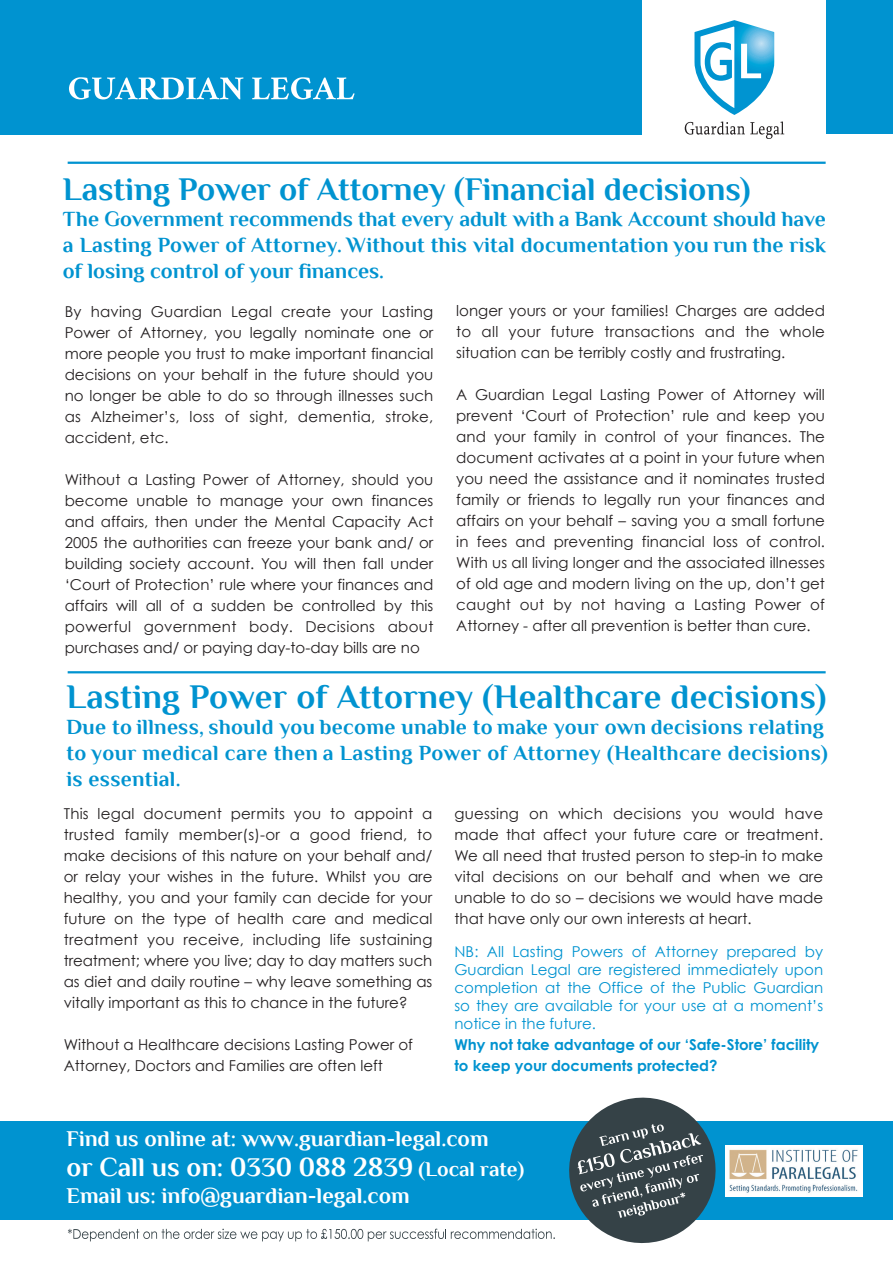
<style>
.page{position:relative;width:893px;height:1263px;background:#fff}
.page>*{position:absolute;margin:0;border:0;box-sizing:border-box;transform-origin:0 0}
.t1{font:700 34.5px "Philosopher";letter-spacing:.01em;color:#0093d0}
.t2{font:700 33px "Philosopher";color:#0093d0}
.t3{font:700 27px "Philosopher";color:#fff}
.t4{font:700 22.5px "Philosopher";color:#fff}
.t5{font:700 21.6px/26.1px "Philosopher";letter-spacing:.015em;color:#0093d0;text-align:justify}
.t6{font:15px/21px "Century Gothic";color:#231f20;text-align:justify}
.t7{font:15px/18px "Century Gothic";color:#0093d0;text-align:justify}
.t8{font:700 15px/21px "Century Gothic";color:#0093d0}
.s1{font-size:21px}
</style>
<div class="page">
<div style="left:0;top:0;width:642px;height:134px;background:#0093d0"></div>
<div style="left:826px;top:0;width:67px;height:134px;background:#0093d0"></div>
<hr style="left:68px;top:162px;width:758px;height:2px;background:#0093d0">
<hr style="left:68px;top:671px;width:758px;height:2px;background:#0093d0">
<svg style="left:69px;top:77px;width:174px;height:22px"></svg>
<svg style="left:252px;top:77px;width:103px;height:22px"></svg>
<svg style="left:685px;top:122px;width:99px;height:17px"></svg>
<svg style="left:694px;top:20px;width:80px;height:95px"></svg>
<div style="left:0;top:1121px;width:893px;height:99px;background:#0093d0"></div>
<svg style="left:569px;top:1097px;width:147px;height:147px"></svg>
<svg style="left:68px;top:1229px;width:487px;height:12px"></svg>
<img style="left:726px;top:1146px;width:137px;height:50px">
<h2 class="t2" style="left:63px;top:171px;width:689px">Lasting Power of Attorney (Financial decisions)</h2>
<h3 class="t5" style="left:63px;top:206px;width:765px">The Government recommends that every adult with a Bank Account should have a Lasting Power of Attorney. Without this vital documentation you run the risk of losing control of your finances.</h3>
<p class="t6" style="left:65px;top:301px;width:370px">By having Guardian Legal create your Lasting Power of Attorney, you legally nominate one or more people you trust to make important financial decisions on your behalf in the future should you no longer be able to do so through illnesses such as Alzheimer’s, loss of sight, dementia, stroke, accident, etc.</p>
<p class="t6" style="left:65px;top:469px;width:370px">Without a Lasting Power of Attorney, should you become unable to manage your own finances and affairs, then under the Mental Capacity Act 2005 the authorities can freeze your bank and/ or building society account. You will then fall under ‘Court of Protection’ rule where your finances and affairs will all of a sudden be controlled by this powerful government body. Decisions about purchases and/ or paying day-to-day bills are no</p>
<p class="t6" style="left:456px;top:300px;width:370px">longer yours or your families! Charges are added to all your future transactions and the whole situation can be terribly costly and frustrating.</p>
<p class="t6" style="left:456px;top:384px;width:370px">A Guardian Legal Lasting Power of Attorney will prevent ‘Court of Protection’ rule and keep you and your family in control of your finances. The document activates at a point in your future when you need the assistance and it nominates trusted family or friends to legally run your finances and affairs on your behalf – saving you a small fortune in fees and preventing financial loss of control.<br>With us all living longer and the associated illnesses of old age and modern living on the up, don’t get caught out by not having a Lasting Power of Attorney - after all prevention is better than cure.</p>
<h1 class="t1" style="left:66px;top:678px;width:761px">Lasting Power of Attorney (Healthcare decisions)</h1>
<h3 class="t5" style="left:66px;top:714px;width:763px;text-align:left">Due to illness, should you become unable to make your own decisions relating to your medical care then a Lasting Power of Attorney (Healthcare decisions) is essential.</h3>
<p class="t6" style="left:64px;top:803px;width:370px">This legal document permits you to appoint a trusted family member(s)-or a good friend, to make decisions of this nature on your behalf and/ or relay your wishes in the future. Whilst you are healthy, you and your family can decide for your future on the type of health care and medical treatment you receive, including life sustaining treatment; where you live; day to day matters such as diet and daily routine – why leave something as vitally important as this to chance in the future?</p>
<p class="t6" style="left:64px;top:1034px;width:351px">Without a Healthcare decisions Lasting Power of<br>Attorney, Doctors and Families are often left</p>
<p class="t6" style="left:454px;top:803px;width:370px">guessing on which decisions you would have made that affect your future care or treatment.<br>We all need that trusted person to step-in to make vital decisions on our behalf and when we are unable to do so – decisions we would have made that have only our own interests at heart.</p>
<p class="t7" style="left:454px;top:943px;width:370px">NB: All Lasting Powers of Attorney prepared by Guardian Legal are registered immediately upon completion at the Office of the Public Guardian so they are available for your use at a moment’s notice in the future.</p>
<p class="t8" style="left:454px;top:1034px;width:366px">Why not take advantage of our ‘Safe-Store’ facility to keep your documents protected?</p>
<h3 class="t4" style="left:67px;top:1126px;width:424px">Find us online at: www.guardian-legal.com</h3>
<h3 class="t3" style="left:67px;top:1152px;width:459px">or Call us on: 0330 088 2839 <span class="s1">(Local rate)</span></h3>
<h3 class="t4" style="left:67px;top:1183px;width:345px">Email us: info@guardian-legal.com</h3>
</div>
